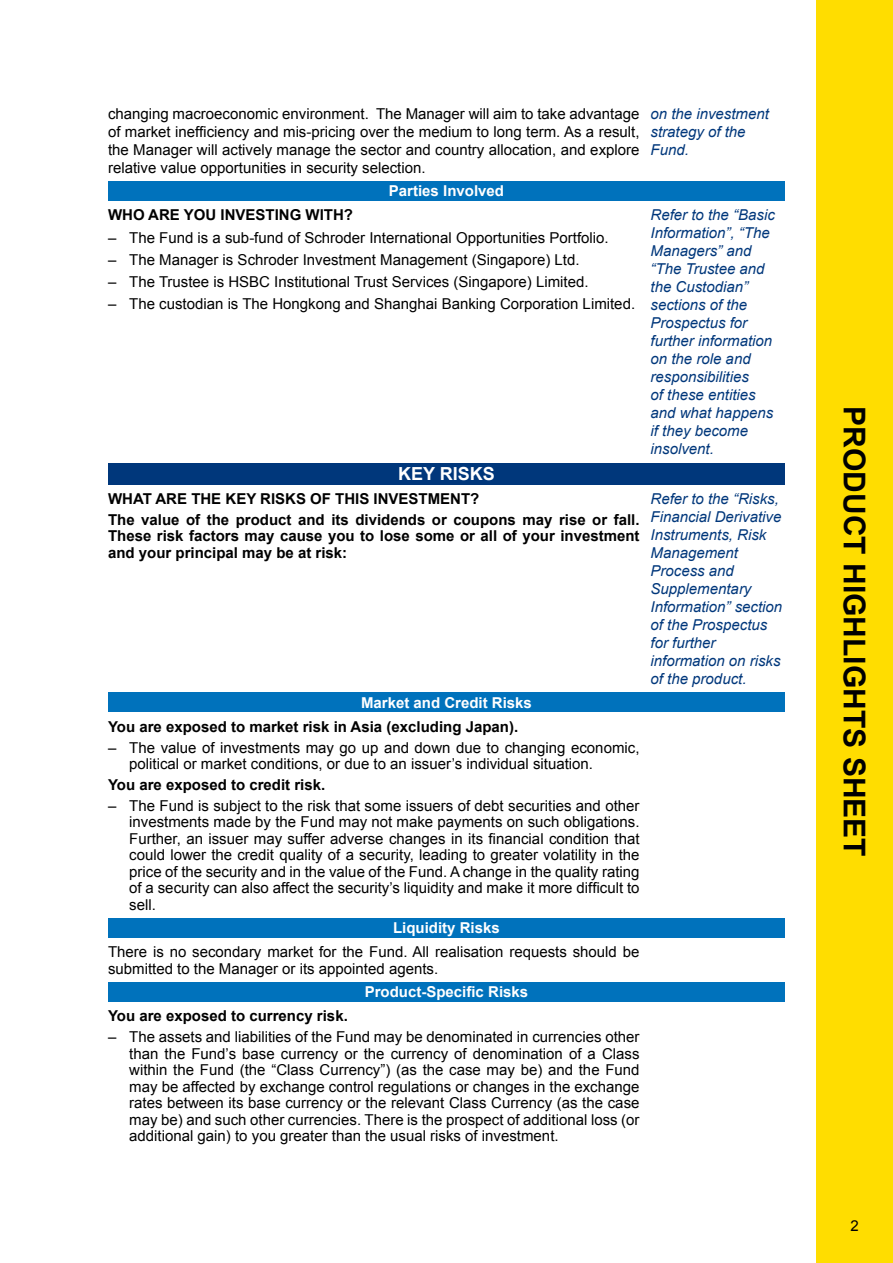
<style>
.page{position:relative;width:893px;height:1263px;background:#fff}
.page>*{position:absolute;margin:0;border:0;box-sizing:border-box;transform-origin:0 0}
.t1{font:700 30px "Arial";color:#000}
.t2{font:700 18px "Arial";color:#fff}
.t3{font:15px/16.5px "Arial";color:#000;text-align:justify}
.t4{font:italic 15px/18px "Arial";color:#00377b}
.t5{font:700 15px/20.7px "Arial";color:#000}
.t6{font:700 15px "Arial";color:#fff}
</style>
<div class="page">
<div style="left:816px;top:0;width:77px;height:1263px;background:#fd0"></div>
<div style="left:108px;top:181px;width:677px;height:20px;background:#0072bc"></div>
<div style="left:108px;top:693px;width:677px;height:19px;background:#0072bc"></div>
<div style="left:108px;top:463px;width:677px;height:21px;background:#00377b"></div>
<div style="left:108px;top:918px;width:677px;height:19px;background:#0072bc"></div>
<div style="left:108px;top:982px;width:677px;height:19px;background:#0072bc"></div>
<p class="t3" style="left:108px;top:105px;width:533px;line-height:18px">changing macroeconomic environment. The Manager will aim to take advantage of market inefficiency and mis-pricing over the medium to long term. As a result, the Manager will actively manage the sector and country allocation, and explore relative value opportunities in security selection.</p>
<p class="t4" style="left:651px;top:105px;width:120px">on the investment strategy of the<br>Fund.</p>
<p class="t6" style="left:389px;top:181px;width:117px">Parties Involved</p>
<p class="t5" style="left:108px;top:205px;width:247px">WHO ARE YOU INVESTING WITH?</p>
<p class="t3" style="left:108px;top:229px;width:502px">– The Fund is a sub-fund of Schroder International Opportunities Portfolio.</p>
<p class="t3" style="left:108px;top:252px;width:473px">– The Manager is Schroder Investment Management (Singapore) Ltd.</p>
<p class="t3" style="left:108px;top:274px;width:482px">– The Trustee is HSBC Institutional Trust Services (Singapore) Limited.</p>
<p class="t3" style="left:108px;top:296px;width:529px">– The custodian is The Hongkong and Shanghai Banking Corporation Limited.</p>
<p class="t2" style="left:398px;top:462px;width:98px">KEY RISKS</p>
<p class="t5" style="left:108px;top:489px;width:533px">WHAT ARE THE KEY RISKS OF THIS INVESTMENT?<br>The value of the product and its dividends or coupons may rise or fall.</p>
<p class="t5" style="left:108px;top:528px;width:533px;line-height:16.5px">These risk factors may cause you to lose some or all of your investment and your principal may be at risk:</p>
<p class="t6" style="left:361px;top:693px;width:172px">Market and Credit Risks</p>
<p class="t5" style="left:108px;top:717px;width:412px">You are exposed to market risk in Asia (excluding Japan).</p>
<p class="t3" style="left:129px;top:739px;width:512px;text-indent:-21px">– The value of investments may go up and down due to changing economic, political or market conditions, or due to an issuer’s individual situation.</p>
<p class="t5" style="left:108px;top:775px;width:219px">You are exposed to credit risk.</p>
<p class="t3" style="left:129px;top:797px;width:512px;text-indent:-21px">– The Fund is subject to the risk that some issuers of debt securities and other investments made by the Fund may not make payments on such obligations.<br>Further, an issuer may suffer adverse changes in its financial condition that could lower the credit quality of a security, leading to greater volatility in the price of the security and in the value of the Fund. A change in the quality rating of a security can also affect the security’s liquidity and make it more difficult to sell.</p>
<p class="t6" style="left:393px;top:918px;width:108px">Liquidity Risks</p>
<p class="t3" style="left:108px;top:944px;width:533px">There is no secondary market for the Fund. All realisation requests should be submitted to the Manager or its appointed agents.</p>
<p class="t6" style="left:365px;top:982px;width:165px">Product-Specific Risks</p>
<p class="t5" style="left:108px;top:1006px;width:241px">You are exposed to currency risk.</p>
<p class="t3" style="left:129px;top:1029px;width:512px;text-indent:-21px">– The assets and liabilities of the Fund may be denominated in currencies other than the Fund’s base currency or the currency of denomination of a Class within the Fund (the “Class Currency”) (as the case may be) and the Fund may be affected by exchange control regulations or changes in the exchange rates between its base currency or the relevant Class Currency (as the case may be) and such other currencies. There is the prospect of additional loss (or additional gain) to you greater than the usual risks of investment.</p>
<p class="t4" style="left:651px;top:206px;width:126px">Refer to the “Basic<br>Information”, “The<br>Managers” and “The Trustee and the Custodian” sections of the<br>Prospectus for further information on the role and responsibilities<br>of these entities and what happens if they become insolvent.</p>
<p class="t4" style="left:651px;top:490px;width:133px">Refer to the “Risks,<br>Financial Derivative<br>Instruments, Risk<br>Management<br>Process and<br>Supplementary<br>Information” section of the Prospectus for further information on risks of the product.</p>
<h1 class="t1" style="left:874px;top:406px;width:452px;rotate:90deg">PRODUCT HIGHLIGHTS SHEET</h1>
<p class="t3" style="left:850px;top:1218px;width:10px">2</p>
</div>
